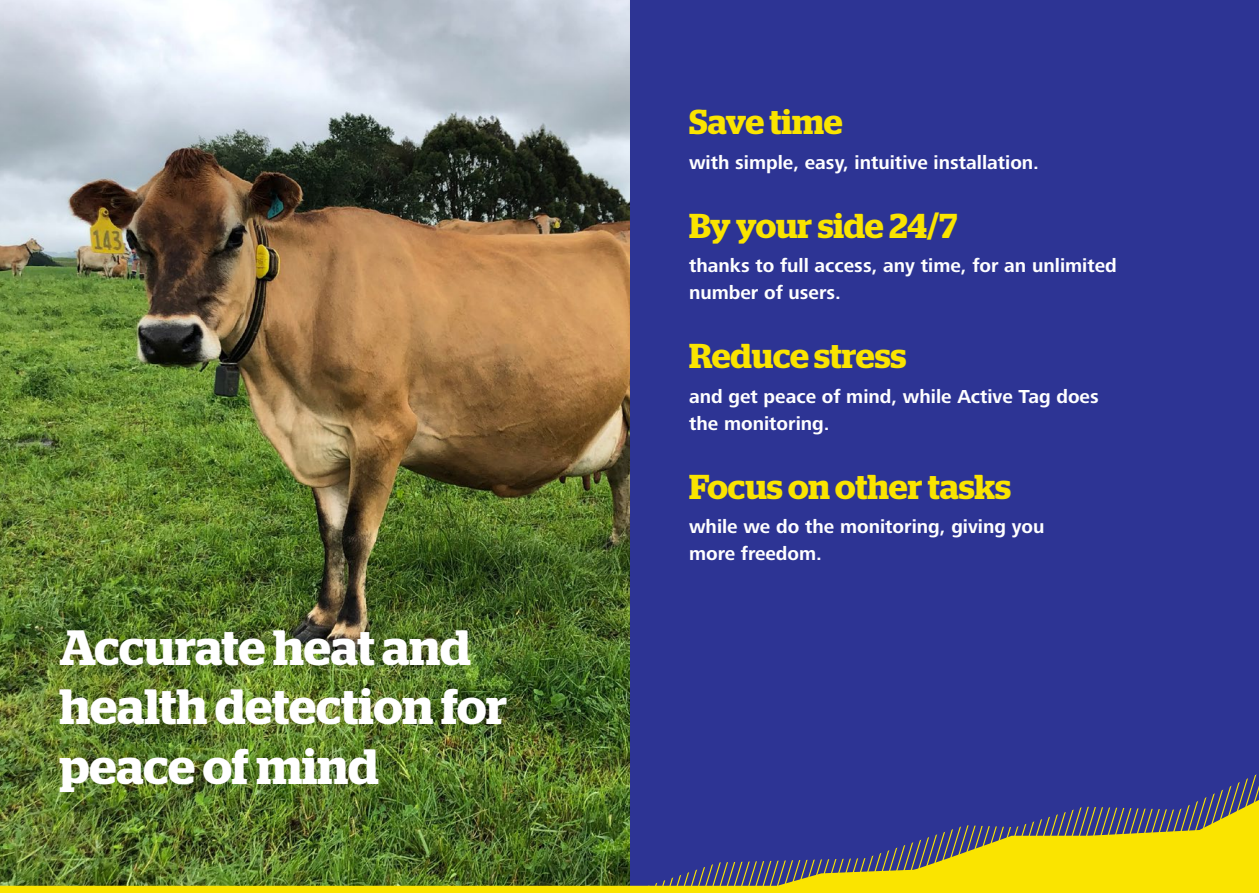
<style>
.page{position:relative;width:1259px;height:893px;background:#2d3494}
.page>*{position:absolute;margin:0;border:0;box-sizing:border-box;transform-origin:0 0}
.t1{font:600 49.5px/59.4px "Stag";letter-spacing:-.005em;color:#fff}
.t2{font:600 34.5px "Stag";letter-spacing:-.005em;color:#fae400}
.t3{font:700 19.5px/27px "Frutiger Next Pro";color:#fff}
</style>
<div class="page">
<img style="left:0;top:0;width:629px;height:793px">
<img style="left:0;top:793px;width:1259px;height:98px">
<hr style="left:0;top:891px;width:1259px;height:2px;background:#fae400">
<h1 class="t1" style="left:60px;top:617px;width:449px">Accurate heat and health detection for peace of mind</h1>
<h2 class="t2" style="left:689px;top:102px;width:155px">Save time</h2>
<p class="t3" style="left:689px;top:149px;width:351px">with simple, easy, intuitive installation.</p>
<h2 class="t2" style="left:689px;top:205px;width:270px">By your side 24/7</h2>
<p class="t3" style="left:689px;top:252px;width:429px">thanks to full access, any time, for an unlimited number of users.</p>
<h2 class="t2" style="left:689px;top:336px;width:219px">Reduce stress</h2>
<p class="t3" style="left:689px;top:383px;width:411px">and get peace of mind, while Active Tag does the monitoring.</p>
<h2 class="t2" style="left:689px;top:466px;width:324px">Focus on other tasks</h2>
<p class="t3" style="left:689px;top:513px;width:357px">while we do the monitoring, giving you more freedom.</p>
</div>
